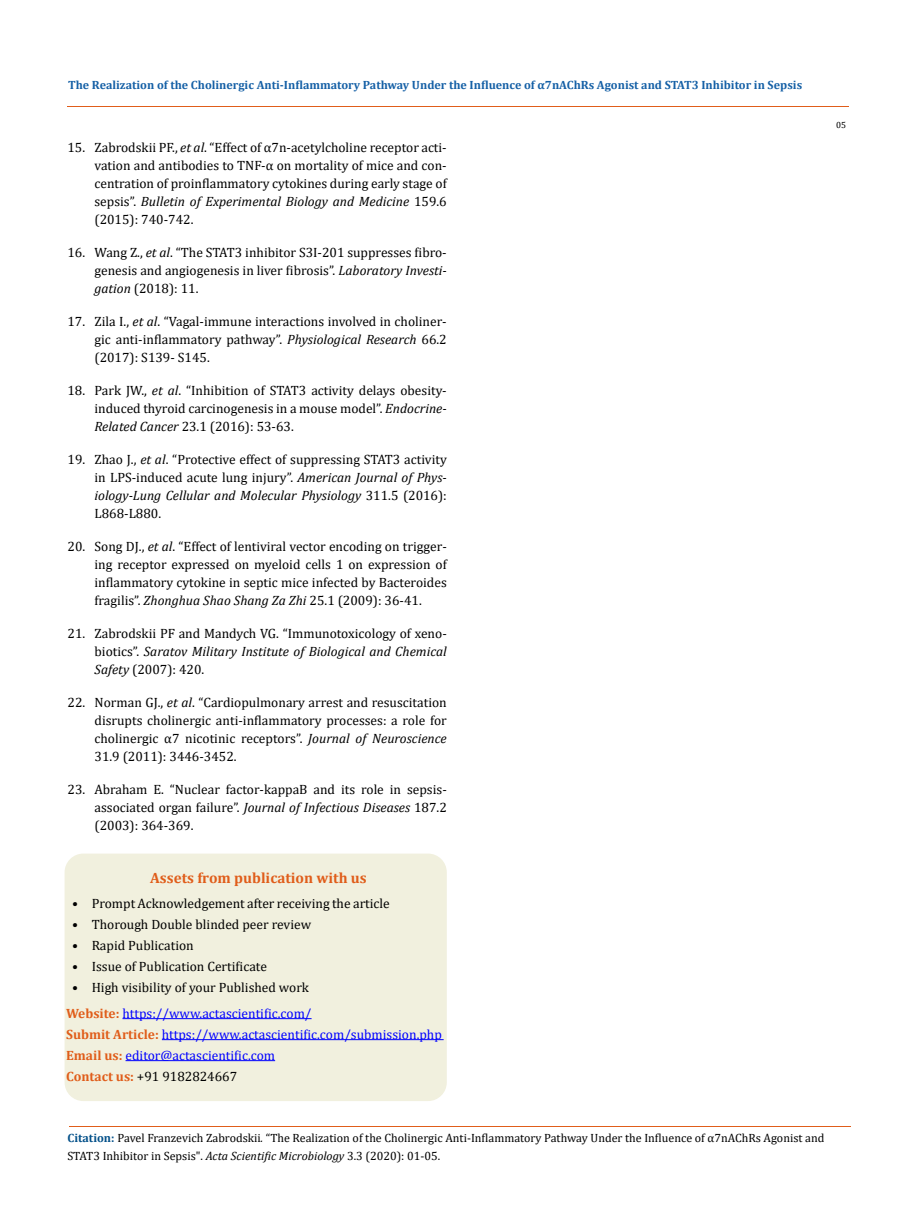
<style>
.page{position:relative;width:917px;height:1224px;background:#fff}
.page>*{position:absolute;margin:0;border:0;box-sizing:border-box;transform-origin:0 0}
.t1{font:700 15px "Cambria";color:#e05d1a}
.t2{font:13.5px/18px "Cambria";color:#000;text-align:justify}
.t3{font:13.5px/21px "Cambria";color:#00f}
.t4{font:12px/18px "Cambria";color:#000}
.t5{font:700 12px "Cambria";color:#1560a6}
.t6{font:9px "Cambria";color:#000}
.s1{font-style:italic}
.s2{font-weight:700;color:#e05d1a}
.s3{color:#000}
.s4{font-weight:700;color:#035089}
</style>
<div class="page">
<hr style="left:67px;top:106px;width:782px;height:1px;background:#e05d1a">
<div style="left:65px;top:854px;width:381px;height:246px;background:#f1f0de;border-radius:18px"></div>
<div style="left:65px;top:854px;width:382px;height:247px;border:2px solid #f1f0de;border-radius:18px"></div>
<hr style="left:122px;top:1018px;width:189px;height:1px;background:#00f">
<hr style="left:162px;top:1039px;width:281px;height:1px;background:#00f">
<hr style="left:125px;top:1060px;width:150px;height:1px;background:#00f">
<hr style="left:69px;top:1127px;width:781px;height:1px;background:#e05d1a">
<p class="t5" style="left:68px;top:77px;width:735px">The Realization of the Cholinergic Anti-Inflammatory Pathway Under the Influence of α7nAChRs Agonist and STAT3 Inhibitor in Sepsis</p>
<p class="t2" style="left:94px;top:138px;width:354px;text-indent:-27px">15. Zabrodskii PF., <span class="s1">et al</span>. “Effect of α7n-acetylcholine receptor acti&shy;vation and antibodies to TNF-α on mortality of mice and con&shy;centration of proinflammatory cytokines during early stage of sepsis”. <span class="s1">Bulletin of Experimental Biology and Medicine</span> 159.6 (2015): 740-742.</p>
<p class="t2" style="left:94px;top:243px;width:354px;text-indent:-27px">16. Wang Z., <span class="s1">et al</span>. “The STAT3 inhibitor S3I-201 suppresses fibro&shy;genesis and angiogenesis in liver fibrosis”. <span class="s1">Laboratory Investi&shy;gation</span> (2018): 11.</p>
<p class="t2" style="left:94px;top:312px;width:354px;text-indent:-27px">17. Zila I., <span class="s1">et al</span>. “Vagal-immune interactions involved in choliner&shy;gic anti-inflammatory pathway”. <span class="s1">Physiological Research</span> 66.2 (2017): S139- S145.</p>
<p class="t2" style="left:94px;top:381px;width:354px;text-indent:-27px">18. Park JW., <span class="s1">et al</span>. “Inhibition of STAT3 activity delays obesity&shy;induced thyroid carcinogenesis in a mouse model”. <span class="s1">Endocrine-Related Cancer</span> 23.1 (2016): 53-63.</p>
<p class="t2" style="left:94px;top:450px;width:354px;text-indent:-27px">19. Zhao J., <span class="s1">et al</span>. “Protective effect of suppressing STAT3 activity in LPS-induced acute lung injury”. <span class="s1">American Journal of Phys&shy;iology-Lung Cellular and Molecular Physiology</span> 311.5 (2016):<br>L868-L880.</p>
<p class="t2" style="left:94px;top:537px;width:354px;text-indent:-27px">20. Song DJ., <span class="s1">et al</span>. “Effect of lentiviral vector encoding on trigger&shy;ing receptor expressed on myeloid cells 1 on expression of inflammatory cytokine in septic mice infected by Bacteroides fragilis”. <span class="s1">Zhonghua Shao Shang Za Zhi</span> 25.1 (2009): 36-41.</p>
<p class="t2" style="left:94px;top:624px;width:354px;text-indent:-27px">21. Zabrodskii PF and Mandych VG. “Immunotoxicology of xeno&shy;biotics”. <span class="s1">Saratov Military Institute of Biological and Chemical Safety</span> (2007): 420.</p>
<p class="t2" style="left:94px;top:693px;width:354px;text-indent:-27px">22. Norman GJ., <span class="s1">et al</span>. “Cardiopulmonary arrest and resuscitation disrupts cholinergic anti-inflammatory processes: a role for cholinergic α7 nicotinic receptors”. <span class="s1">Journal of Neuroscience </span>31.9 (2011): 3446-3452.</p>
<p class="t2" style="left:94px;top:780px;width:354px;text-indent:-27px">23. Abraham E. “Nuclear factor-kappaB and its role in sepsis&shy;associated organ failure”. <span class="s1">Journal of Infectious Diseases</span> 187.2 (2003): 364-369.</p>
<p class="t1" style="left:150px;top:867px;width:218px">Assets from publication with us</p>
<p class="t2" style="left:72px;top:895px;width:319px">• Prompt Acknowledgement after receiving the article</p>
<p class="t2" style="left:72px;top:916px;width:240px">• Thorough Double blinded peer review</p>
<p class="t2" style="left:72px;top:937px;width:123px">• Rapid Publication</p>
<p class="t2" style="left:72px;top:958px;width:196px">• Issue of Publication Certificate</p>
<p class="t2" style="left:72px;top:979px;width:238px">• High visibility of your Published work</p>
<p class="t3" style="left:66px;top:1003px;width:377px"><span class="s2">Website:</span> https://www.actascientific.com/<br><span class="s2">Submit Article:</span> https://www.actascientific.com/submission.php <span class="s2">Email us:</span> editor@actascientific.com<br><span class="s2">Contact us:</span> <span class="s3">+91 9182824667</span></p>
<p class="t6" style="left:836px;top:120px;width:11px">05</p>
<p class="t4" style="left:67px;top:1129px;width:758px"><span class="s4">Citation:</span> Pavel Franzevich Zabrodskii<span class="s1">.</span> “The Realization of the Cholinergic Anti-Inflammatory Pathway Under the Influence of α7nAChRs Agonist and<br>STAT3 Inhibitor in Sepsis". <span class="s1">Acta Scientific Microbiology</span> 3.3 (2020): 01-05.</p>
</div>
